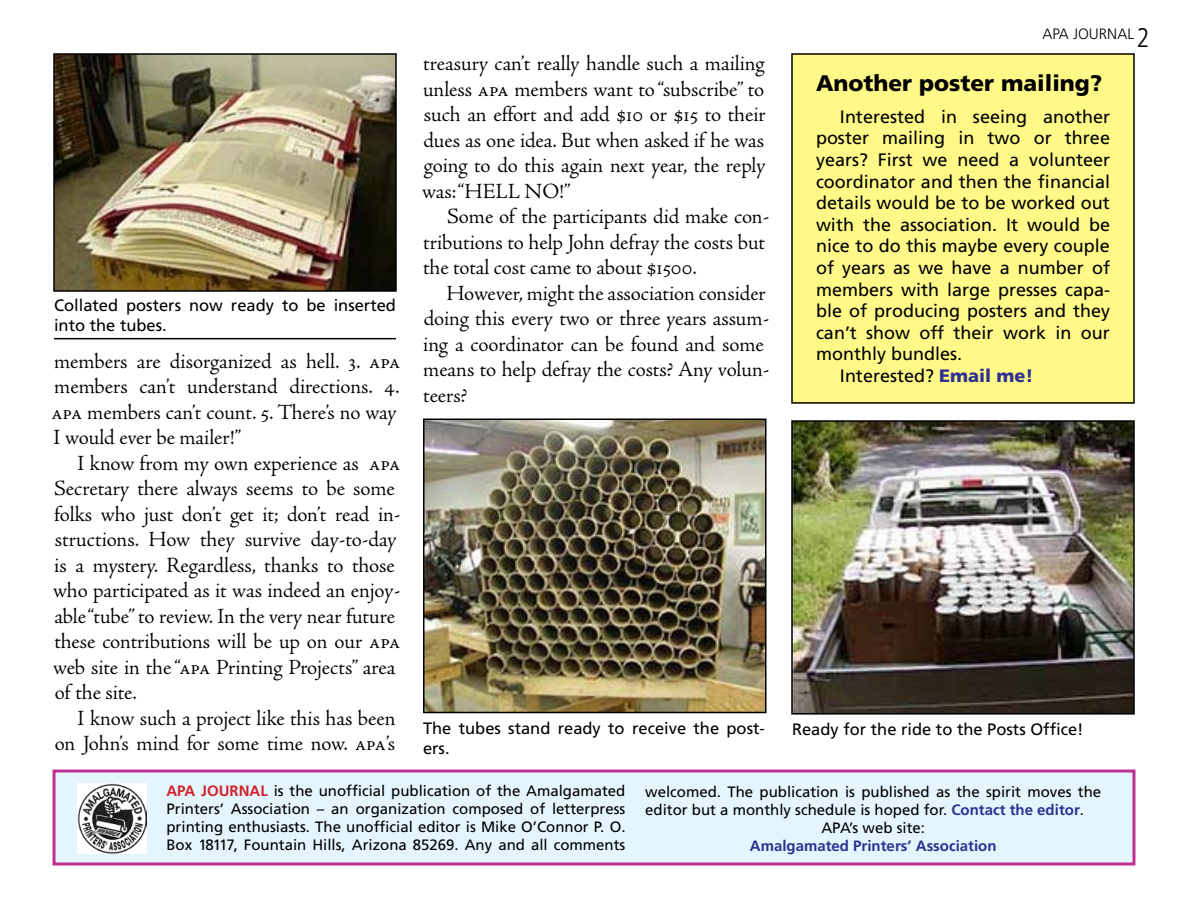
<style>
.page{position:relative;width:1188px;height:918px;background:#fff}
.page>*{position:absolute;margin:0;border:0;box-sizing:border-box;transform-origin:0 0}
.t1{font:300 condensed 27px "Frutiger";color:#000}
.t2{font:22.5px/25.5px "Adobe Jenson MM 371 15";letter-spacing:-.01em;color:#000}
.t3{font:900 22.5px "Frutiger";color:#000}
.t4{font:18px "Frutiger";color:#000}
.t5{font:16.5px/19.8px "Frutiger";color:#000}
.t6{font:15px/18px "Frutiger";color:#000;text-align:justify}
.t7{font:700 15px "Frutiger";color:#2e3192}
.t8{font:300 15px "Frutiger";color:#000}
.s1{font-family:"Adobe Jenson MM Ep 371 15"}
.s2{font-weight:900;color:#2e3192}
.s3{font-weight:700;color:#d2232a}
.s4{font-weight:700;color:#2e3192}
</style>
<div class="page">
<div style="left:54px;top:771px;width:1080px;height:93px;background:#e4f5fd"></div>
<div style="left:52px;top:770px;width:1084px;height:96px;border:3px solid #be318e"></div>
<img style="left:77px;top:784px;width:70px;height:69px">
<img style="left:794px;top:423px;width:338px;height:289px">
<div style="left:791px;top:420px;width:344px;height:295px;border:2px solid #000"></div>
<img style="left:426px;top:421px;width:337px;height:289px">
<div style="left:423px;top:418px;width:343px;height:295px;border:2px solid #000"></div>
<img style="left:56px;top:56px;width:338px;height:233px">
<div style="left:53px;top:53px;width:344px;height:239px;border:2px solid #000"></div>
<hr style="left:54px;top:338px;width:342px;height:1px;background:#000">
<div style="left:792px;top:54px;width:342px;height:349px;background:#fffa87"></div>
<p class="t5" style="left:54px;top:296px;width:344px">Collated posters now ready to be inserted into the tubes.</p>
<p class="t2" style="left:51px;top:349px;width:350px">members are disorganized as hell. <span class="s1">3</span>. <span class="s1">apa </span>members can’t understand directions. <span class="s1">4</span>. <span class="s1">apa</span> members can’t count. <span class="s1">5</span>. There’s no way I would ever be mailer!”</p>
<p class="t2" style="left:53px;top:451px;width:349px;text-indent:24px">I know from my own experience as <span class="s1">apa </span>Secretary there always seems to be some folks who just don’t get it; don’t read in&shy;structions. How they survive day-to-day is a mystery. Regardless, thanks to those who participated as it was indeed an enjoy&shy;able “tube” to review. In the very near future these contributions will be up on our <span class="s1">apa </span>web site in the “<span class="s1">apa</span> Printing Projects” area of the site.</p>
<p class="t2" style="left:55px;top:706px;width:342px;text-align:right">I know such a project like this has been on John’s mind for some time now. <span class="s1">apa</span>’s</p>
<p class="t2" style="left:422px;top:51px;width:345px;text-align:justify">treasury can’t really handle such a mailing unless <span class="s1">apa</span> members want to “subscribe” to such an effort and add <span class="s1">$10</span> or <span class="s1">$15</span> to their dues as one idea. But when asked if he was going to do this again next year, the reply was: “HELL NO!”</p>
<p class="t2" style="left:423px;top:204px;width:348px;text-indent:24px">Some of the participants did make con&shy;tributions to help John defray the costs but the total cost came to about <span class="s1">$1500</span>.</p>
<p class="t2" style="left:423px;top:281px;width:348px;text-indent:23px">However, might the association consider doing this every two or three years assum&shy;ing a coordinator can be found and some means to help defray the costs? Any volun&shy;teers?</p>
<p class="t1" style="left:1137px;top:22px;width:14px">2</p>
<p class="t8" style="left:1043px;top:25px;width:93px">APA JOURNAL</p>
<p class="t3" style="left:816px;top:69px;width:288px">Another poster mailing?</p>
<p class="t4" style="left:840px;top:106px;width:272px">Interested in seeing another</p>
<p class="t4" style="left:816px;top:128px;width:296px">poster mailing in two or three</p>
<p class="t4" style="left:816px;top:149px;width:296px">years? First we need a volunteer</p>
<p class="t4" style="left:816px;top:171px;width:296px">coordinator and then the financial</p>
<p class="t4" style="left:816px;top:192px;width:295px">details would be to be worked out</p>
<p class="t4" style="left:816px;top:214px;width:296px">with the association. It would be</p>
<p class="t4" style="left:816px;top:236px;width:295px">nice to do this maybe every couple</p>
<p class="t4" style="left:816px;top:257px;width:296px">of years as we have a number of</p>
<p class="t4" style="left:816px;top:279px;width:296px">members with large presses capa-</p>
<p class="t4" style="left:816px;top:300px;width:296px">ble of producing posters and they</p>
<p class="t4" style="left:816px;top:322px;width:295px">can’t show off their work in our</p>
<p class="t4" style="left:816px;top:344px;width:148px">monthly bundles.</p>
<p class="t4" style="left:840px;top:365px;width:195px">Interested? <span class="s2">Email me!</span></p>
<p class="t5" style="left:423px;top:719px;width:344px">The tubes stand ready to receive the post&shy;ers.</p>
<p class="t5" style="left:792px;top:719px;width:293px">Ready for the ride to the Posts Office!</p>
<p class="t6" style="left:167px;top:782px;width:461px"><span class="s3">APA JOURNAL</span> is the unofficial publication of the Amalgamated Printers’ Association – an organization composed of letterpress printing enthusiasts. The unofficial editor is Mike O’Connor P. O.<br>Box 18117, Fountain Hills, Arizona 85269. Any and all comments</p>
<p class="t6" style="left:645px;top:782px;width:457px">welcomed. The publication is published as the spirit moves the</p>
<p class="t6" style="left:645px;top:800px;width:440px">editor but a monthly schedule is hoped for. <span class="s4">Contact the editor</span>.</p>
<p class="t6" style="left:821px;top:818px;width:105px">APA’s web site:</p>
<p class="t7" style="left:750px;top:837px;width:248px">Amalgamated Printers’ Association</p>
</div>
